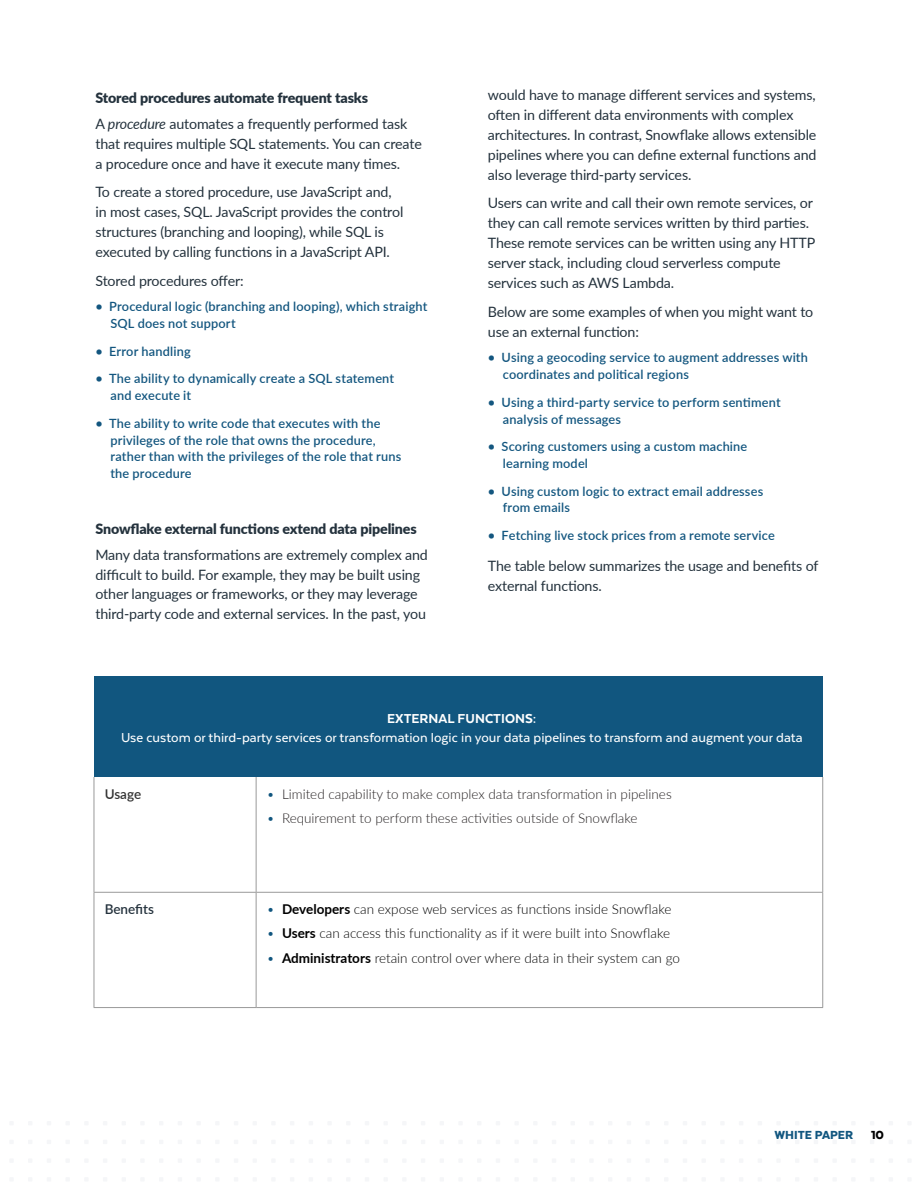
<style>
.page{position:relative;width:918px;height:1188px;background:#fff}
.page>*{position:absolute;margin:0;border:0;box-sizing:border-box;transform-origin:0 0}
.Body_Text{font:500 14.85px "Texta";color:#fff}
.Body_Text-2{font:800 14.85px "Texta";color:#fff}
.body{font:14.25px/20px "Lato";letter-spacing:-.01em;color:#24323d}
.body-2{font:900 14.25px "Lato";letter-spacing:-.01em;color:#24323d}
.Body_Text-3{font:300 13.5px "Lato";color:#000}
.Body_Text-4{font:300 13.5px "Lato";color:#231f20}
.t1{font:900 13.5px "Texta";color:#11567f}
.Body_Text-5{font:600 13.5px "Lato";color:#24323d}
.Body_Text-6{font:600 13.5px "Lato";letter-spacing:-.005em;color:#333}
.t2{font:900 13.5px "Texta";color:#000}
.bullet{font:600 12.75px/16.8px "Lato";letter-spacing:.015em;color:#13567f}
.s1{font-style:italic}
.s2{color:#11567f}
.s3{font-weight:700}
</style>
<div class="page">
<div style="left:94px;top:676px;width:729px;height:101px;background:#11567f"></div>
<hr style="left:94px;top:777px;width:1px;height:115px;background:#999">
<hr style="left:256px;top:777px;width:1px;height:115px;background:#999">
<hr style="left:822px;top:777px;width:1px;height:115px;background:#999">
<hr style="left:94px;top:892px;width:162px;height:1px;background:#999">
<hr style="left:94px;top:893px;width:1px;height:114px;background:#999">
<hr style="left:256px;top:892px;width:567px;height:1px;background:#999">
<hr style="left:256px;top:893px;width:1px;height:114px;background:#999">
<hr style="left:822px;top:893px;width:1px;height:114px;background:#999">
<hr style="left:94px;top:1007px;width:162px;height:1px;background:#999">
<hr style="left:256px;top:1007px;width:567px;height:1px;background:#999">
<p class="body-2" style="left:95px;top:87px;width:274px">Stored procedures automate frequent tasks</p>
<p class="body" style="left:95px;top:113px;width:328px">A <span class="s1">procedure</span> automates a frequently performed task that requires multiple SQL statements. You can create a procedure once and have it execute many times.</p>
<p class="body" style="left:95px;top:182px;width:309px">To create a stored procedure, use JavaScript and, in most cases, SQL. JavaScript provides the control structures (branching and looping), while SQL is executed by calling functions in a JavaScript API.</p>
<p class="body" style="left:95px;top:270px;width:150px">Stored procedures offer:</p>
<p class="bullet" style="left:110px;top:298px;width:318px;text-indent:-15px">• Procedural logic (branching and looping), which straight<br>SQL does not support</p>
<p class="bullet" style="left:95px;top:342px;width:97px">• Error handling</p>
<p class="bullet" style="left:110px;top:370px;width:285px;text-indent:-15px">• The ability to dynamically create a SQL statement and execute it</p>
<p class="bullet" style="left:110px;top:414px;width:292px;text-indent:-15px">• The ability to write code that executes with the privileges of the role that owns the procedure, rather than with the privileges of the role that runs the procedure</p>
<p class="body-2" style="left:95px;top:518px;width:323px">Snowflake external functions extend data pipelines</p>
<p class="body" style="left:95px;top:544px;width:334px">Many data transformations are extremely complex and difficult to build. For example, they may be built using other languages or frameworks, or they may leverage third-party code and external services. In the past, you</p>
<p class="body" style="left:488px;top:84px;width:330px">would have to manage different services and systems, often in different data environments with complex architectures. In contrast, Snowflake allows extensible pipelines where you can define external functions and also leverage third-party services.</p>
<p class="body" style="left:488px;top:193px;width:329px">Users can write and call their own remote services, or they can call remote services written by third parties.<br>These remote services can be written using any HTTP server stack, including cloud serverless compute services such as AWS Lambda.</p>
<p class="body" style="left:488px;top:301px;width:327px">Below are some examples of when you might want to use an external function:</p>
<p class="bullet" style="left:503px;top:349px;width:307px;text-indent:-15px">• Using a geocoding service to augment addresses with coordinates and political regions</p>
<p class="bullet" style="left:503px;top:393px;width:279px;text-indent:-15px">• Using a third-party service to perform sentiment analysis of messages</p>
<p class="bullet" style="left:503px;top:438px;width:246px;text-indent:-15px">• Scoring customers using a custom machine learning model</p>
<p class="bullet" style="left:503px;top:482px;width:262px;text-indent:-15px">• Using custom logic to extract email addresses from emails</p>
<p class="bullet" style="left:488px;top:526px;width:288px">• Fetching live stock prices from a remote service</p>
<p class="body" style="left:488px;top:555px;width:332px">The table below summarizes the usage and benefits of external functions.</p>
<p class="Body_Text-2" style="left:387px;top:710px;width:151px">EXTERNAL FUNCTIONS:</p>
<p class="Body_Text" style="left:121px;top:730px;width:683px">Use custom or third-party services or transformation logic in your data pipelines to transform and augment your data</p>
<p class="Body_Text-6" style="left:105px;top:784px;width:38px">Usage</p>
<p class="Body_Text-4" style="left:267px;top:784px;width:406px"><span class="s2">•</span> Limited capability to make complex data transformation in pipelines</p>
<p class="Body_Text-4" style="left:267px;top:809px;width:372px"><span class="s2">•</span> Requirement to perform these activities outside of Snowflake</p>
<p class="Body_Text-5" style="left:105px;top:899px;width:51px">Benefits</p>
<p class="Body_Text-3" style="left:267px;top:900px;width:406px"><span class="s2">•</span> <span class="s3">Developers</span> can expose web services as functions inside Snowflake</p>
<p class="Body_Text-3" style="left:267px;top:924px;width:405px"><span class="s2">•</span> <span class="s3">Users</span> can access this functionality as if it were built into Snowflake</p>
<p class="Body_Text-3" style="left:267px;top:949px;width:415px"><span class="s2">•</span> <span class="s3">Administrators</span> retain control over where data in their system can go</p>
<p class="t1" style="left:774px;top:1128px;width:80px">WHITE PAPER</p>
<p class="t2" style="left:871px;top:1128px;width:15px">10</p>
</div>
